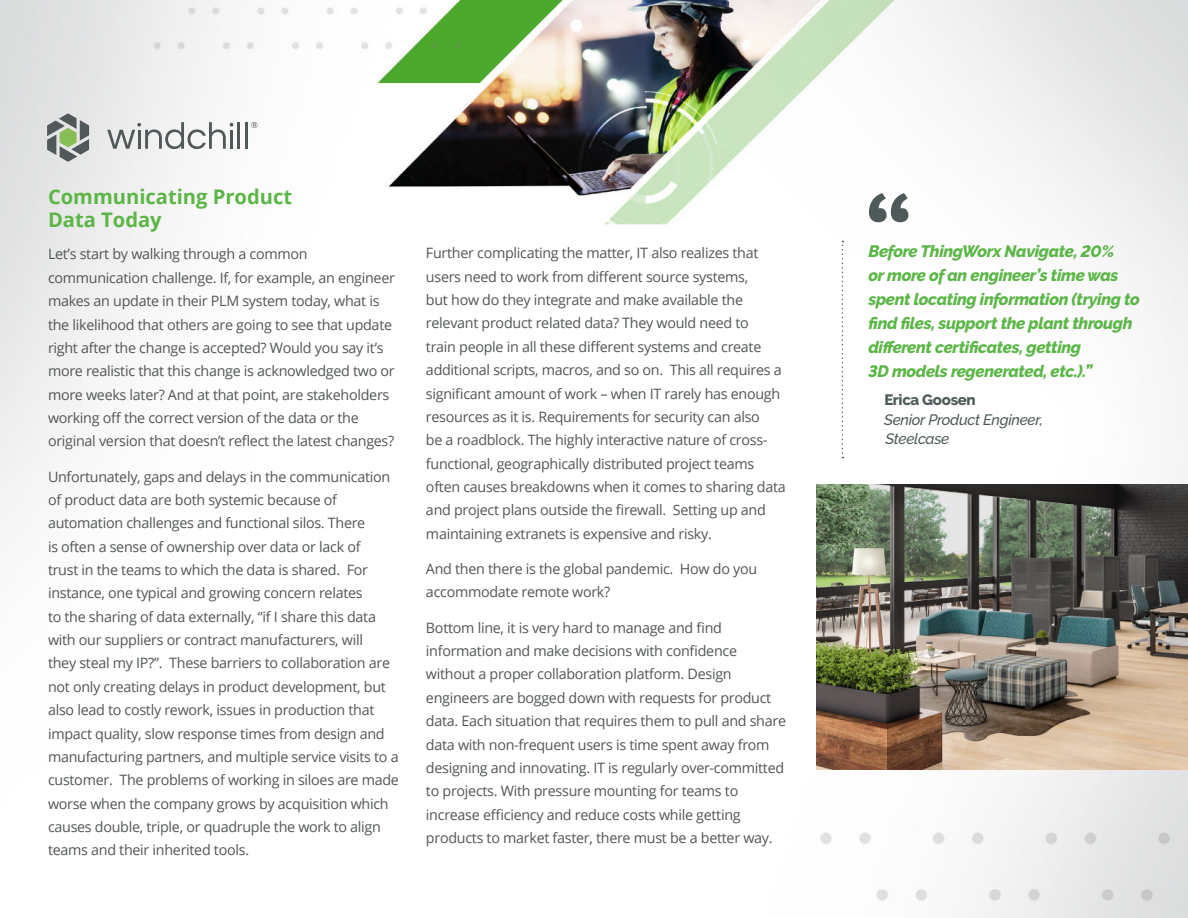
<style>
.page{position:relative;width:1188px;height:918px;background:#fff}
.page>*{position:absolute;margin:0;border:0;box-sizing:border-box;transform-origin:0 0}
.t1{font:135px "PT Sans Caption";color:#4e595a}
.t2{font:700 20.1px/23.4px "Open Sans";color:#5cb647}
.t3{font:italic 800 16.5px/24px "PTC Raleway";letter-spacing:-.02em;color:#5cb647}
.t4{font:italic 500 15px/19.5px "PTC Raleway";letter-spacing:-.02em;color:#4e595a}
.t5{font:800 15px "PTC Raleway";letter-spacing:-.02em;color:#4e595a}
.t6{font:14.25px/23.4px "Open Sans";letter-spacing:-.02em;color:#525657}
</style>
<div class="page">
<img style="left:0;top:0;width:1188px;height:918px">
<hr style="left:238px;top:122px;width:2px;height:27px;background:#505859">
<hr style="left:245px;top:122px;width:3px;height:27px;background:#505859">
<svg style="left:251px;top:122px;width:6px;height:6px"></svg>
<svg style="left:107px;top:122px;width:126px;height:27px"></svg>
<svg style="left:47px;top:113px;width:42px;height:49px;background:#9ba69a"></svg>
<img style="left:816px;top:485px;width:372px;height:285px">
<svg style="left:842px;top:241px;width:1px;height:217px"></svg>
<h2 class="t2" style="left:48px;top:187px;width:246px">Communicating Product<br>Data Today</h2>
<p class="t6" style="left:48px;top:244px;width:348px">Let’s start by walking through a common communication challenge. If, for example, an engineer makes an update in their PLM system today, what is the likelihood that others are going to see that update right after the change is accepted? Would you say it’s more realistic that this change is acknowledged two or more weeks later? And at that point, are stakeholders working off the correct version of the data or the original version that doesn’t reflect the latest changes?</p>
<p class="t6" style="left:48px;top:466px;width:352px">Unfortunately, gaps and delays in the communication of product data are both systemic because of automation challenges and functional silos. There<br>is often a sense of ownership over data or lack of<br>trust in the teams to which the data is shared. For instance, one typical and growing concern relates<br>to the sharing of data externally, “if I share this data with our suppliers or contract manufacturers, will<br>they steal my IP?”. These barriers to collaboration are not only creating delays in product development, but also lead to costly rework, issues in production that impact quality, slow response times from design and manufacturing partners, and multiple service visits to a customer. The problems of working in siloes are made worse when the company grows by acquisition which causes double, triple, or quadruple the work to align teams and their inherited tools.</p>
<p class="t6" style="left:426px;top:243px;width:361px">Further complicating the matter, IT also realizes that users need to work from different source systems,<br>but how do they integrate and make available the relevant product related data? They would need to<br>train people in all these different systems and create additional scripts, macros, and so on. This all requires a significant amount of work – when IT rarely has enough resources as it is. Requirements for security can also<br>be a roadblock. The highly interactive nature of cross&shy;functional, geographically distributed project teams often causes breakdowns when it comes to sharing data and project plans outside the firewall. Setting up and maintaining extranets is expensive and risky.</p>
<p class="t6" style="left:426px;top:559px;width:333px">And then there is the global pandemic. How do you accommodate remote work?</p>
<p class="t6" style="left:426px;top:616px;width:362px">Bottom line, it is very hard to manage and find information and make decisions with confidence without a proper collaboration platform. Design engineers are bogged down with requests for product data. Each situation that requires them to pull and share data with non-frequent users is time spent away from designing and innovating. IT is regularly over-committed to projects. With pressure mounting for teams to increase efficiency and reduce costs while getting products to market faster, there must be a better way.</p>
<h1 class="t1" style="left:863px;top:173px;width:53px">“</h1>
<p class="t3" style="left:868px;top:240px;width:273px">Before ThingWorx Navigate, 20%<br>or more of an engineer’s time was spent locating information (trying to find files, support the plant through different certificates, getting<br>3D models regenerated, etc.).”</p>
<p class="t5" style="left:884px;top:394px;width:93px">Erica Goosen</p>
<p class="t4" style="left:884px;top:411px;width:160px">Senior Product Engineer,<br>Steelcase</p>
</div>
